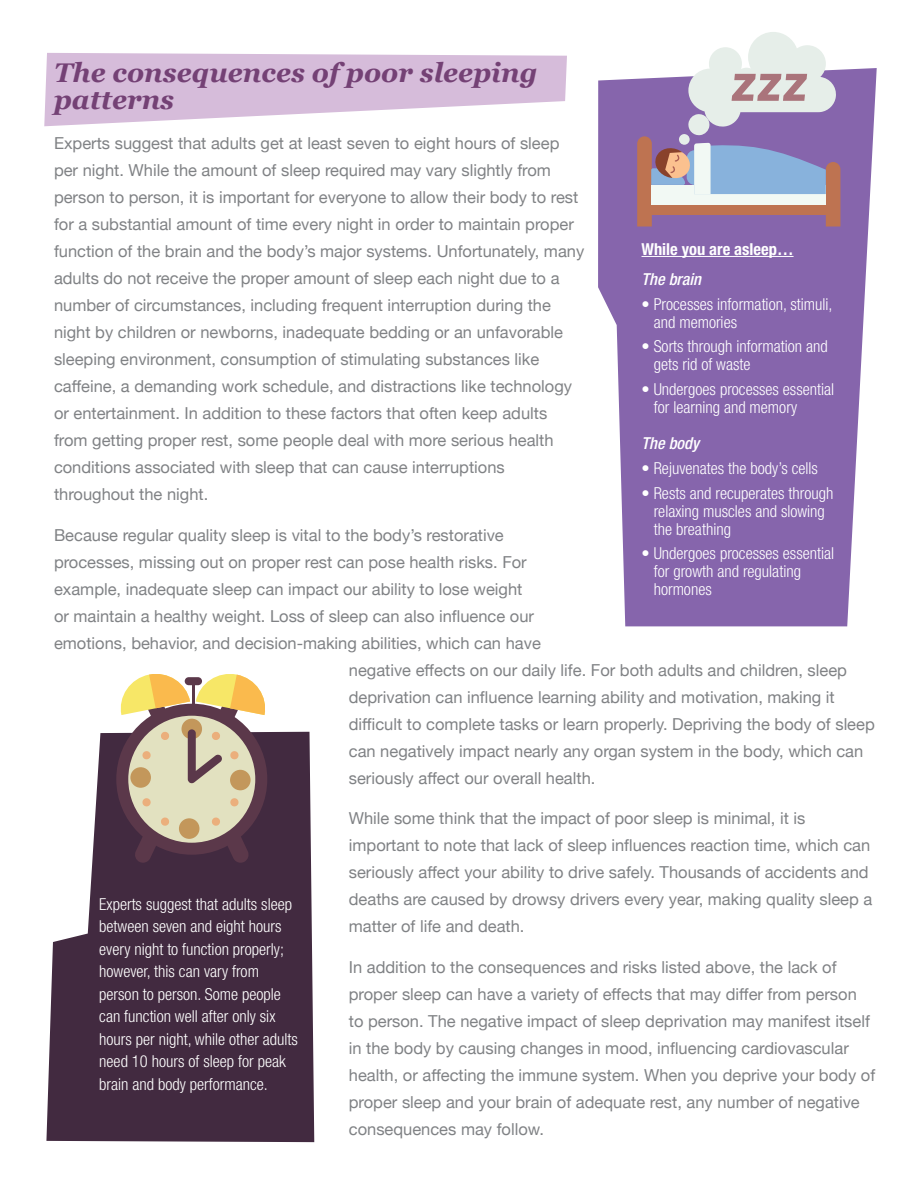
<style>
.page{position:relative;width:918px;height:1188px;background:#fff}
.page>*{position:absolute;margin:0;border:0;box-sizing:border-box;transform-origin:0 0}
.t1{font:italic 700 27px/27px "Georgia";color:#744175}
.t2{font:16.5px/27px "Helvetica Neue";color:#808285}
.t3{font:300 condensed 16.5px/22.5px "Helvetica Neue";color:#fff}
.t4{font:700 condensed 16.5px "Helvetica Neue";color:#fff}
.t5{font:italic 500 condensed 16.5px "Helvetica Neue";color:#fff}
</style>
<div class="page">
<svg style="left:44px;top:53px;width:523px;height:73px"></svg>
<svg style="left:46px;top:732px;width:268px;height:410px;background:#5a4558"></svg>
<svg style="left:598px;top:68px;width:279px;height:558px;background:#9579b6"></svg>
<hr style="left:642px;top:256px;width:152px;height:1px;background:#fff">
<svg style="left:637px;top:32px;width:203px;height:195px"></svg>
<div style="left:116px;top:704px;width:151px;height:151px;background:#5b384a;border-radius:50%"></div>
<div style="left:128px;top:716px;width:127px;height:127px;background:#e2e1c0;border-radius:50%"></div>
<div style="left:179px;top:818px;width:20px;height:21px;background:#c3975b;border-radius:50%"></div>
<div style="left:130px;top:767px;width:21px;height:21px;background:#c3975b;border-radius:50%"></div>
<div style="left:230px;top:770px;width:21px;height:20px;background:#c3975b;border-radius:50%"></div>
<svg style="left:142px;top:798px;width:9px;height:9px"></svg>
<svg style="left:134px;top:817px;width:36px;height:46px"></svg>
<svg style="left:230px;top:798px;width:9px;height:9px"></svg>
<svg style="left:211px;top:817px;width:39px;height:46px"></svg>
<svg style="left:118px;top:674px;width:150px;height:109px"></svg>
<div style="left:185px;top:677px;width:17px;height:8px;background:#5b384a;border-radius:4px"></div>
<hr style="left:192px;top:683px;width:3px;height:22px;background:#5b384a">
<h1 class="t1" style="left:54px;top:58px;width:485px">The consequences of poor sleeping patterns</h1>
<p class="t2" style="left:54px;top:131px;width:532px">Experts suggest that adults get at least seven to eight hours of sleep per night. While the amount of sleep required may vary slightly from person to person, it is important for everyone to allow their body to rest for a substantial amount of time every night in order to maintain proper function of the brain and the body’s major systems. Unfortunately, many adults do not receive the proper amount of sleep each night due to a number of circumstances, including frequent interruption during the night by children or newborns, inadequate bedding or an unfavorable sleeping environment, consumption of stimulating substances like caffeine, a demanding work schedule, and distractions like technology or entertainment. In addition to these factors that often keep adults from getting proper rest, some people deal with more serious health conditions associated with sleep that can cause interruptions throughout the night.</p>
<p class="t2" style="left:54px;top:522px;width:451px">Because regular quality sleep is vital to the body’s restorative</p>
<p class="t2" style="left:54px;top:549px;width:474px">processes, missing out on proper rest can pose health risks. For</p>
<p class="t2" style="left:54px;top:576px;width:470px">example, inadequate sleep can impact our ability to lose weight</p>
<p class="t2" style="left:54px;top:603px;width:482px">or maintain a healthy weight. Loss of sleep can also influence our</p>
<p class="t2" style="left:54px;top:630px;width:488px">emotions, behavior, and decision-making abilities, which can have</p>
<p class="t2" style="left:349px;top:658px;width:500px">negative effects on our daily life. For both adults and children, sleep</p>
<p class="t2" style="left:349px;top:684px;width:487px">deprivation can influence learning ability and motivation, making it</p>
<p class="t2" style="left:349px;top:711px;width:527px">difficult to complete tasks or learn properly. Depriving the body of sleep</p>
<p class="t2" style="left:349px;top:738px;width:516px">can negatively impact nearly any organ system in the body, which can</p>
<p class="t2" style="left:349px;top:765px;width:248px">seriously affect our overall health.</p>
<p class="t2" style="left:349px;top:806px;width:525px">While some think that the impact of poor sleep is minimal, it is important to note that lack of sleep influences reaction time, which can seriously affect your ability to drive safely. Thousands of accidents and deaths are caused by drowsy drivers every year, making quality sleep a matter of life and death.</p>
<p class="t2" style="left:349px;top:954px;width:528px">In addition to the consequences and risks listed above, the lack of proper sleep can have a variety of effects that may differ from person to person. The negative impact of sleep deprivation may manifest itself in the body by causing changes in mood, influencing cardiovascular health, or affecting the immune system. When you deprive your body of proper sleep and your brain of adequate rest, any number of negative consequences may follow.</p>
<p class="t4" style="left:642px;top:239px;width:154px">While you are asleep…</p>
<p class="t5" style="left:642px;top:269px;width:61px">The brain</p>
<p class="t3" style="left:654px;top:295px;width:180px;line-height:18px;text-indent:-12px">• Processes information, stimuli, and memories</p>
<p class="t3" style="left:654px;top:337px;width:176px;line-height:18px;text-indent:-12px">• Sorts through information and gets rid of waste</p>
<p class="t3" style="left:654px;top:380px;width:182px;line-height:18px;text-indent:-12px">• Undergoes processes essential for learning and memory</p>
<p class="t5" style="left:642px;top:433px;width:59px">The body</p>
<p class="t3" style="left:642px;top:457px;width:178px">• Rejuvenates the body’s cells</p>
<p class="t3" style="left:654px;top:484px;width:181px;line-height:18px;text-indent:-12px">• Rests and recuperates through relaxing muscles and slowing the breathing</p>
<p class="t3" style="left:654px;top:544px;width:182px;line-height:18px;text-indent:-12px">• Undergoes processes essential for growth and regulating hormones</p>
<p class="t3" style="left:99px;top:892px;width:200px">Experts suggest that adults sleep between seven and eight hours every night to function properly; however, this can vary from person to person. Some people can function well after only six hours per night, while other adults need 10 hours of sleep for peak brain and body performance.</p>
</div>
